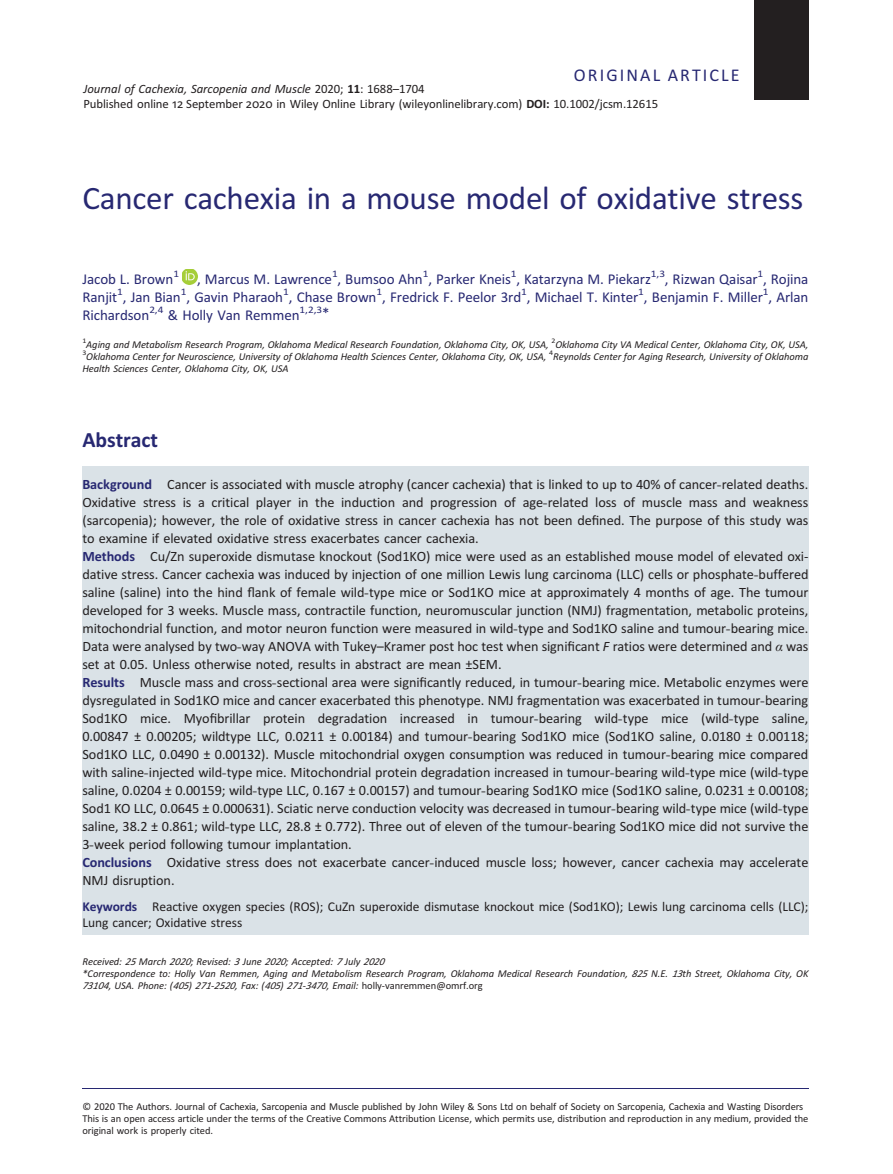
<style>
.page{position:relative;width:893px;height:1174px;background:#fff}
.page>*{position:absolute;margin:0;border:0;box-sizing:border-box;transform-origin:0 0}
.t1{font:33px "Adv TT9 d 59 b 7 b 4";color:#272872}
.t2{font:21.75px "Adv T Td 35102 ee.B";color:#272872}
.t3{font:18px "Adv TT9 d 59 b 7 b 4";letter-spacing:.12em;color:#272872}
.t4{font:15px/18px "Adv TT9 d 59 b 7 b 4";color:#272872;text-align:justify}
.t5{font:14.25px/18px "Adv TT9 d 59 b 7 b 4";color:#231f20}
.t6{font:13.5px/16.5px "Adv TT9 d 59 b 7 b 4";color:#231f20}
.t7{font:12.75px "Adv TT9 d 59 b 7 b 4";color:#231f20}
.t8{font:12.75px "Adv T Ta 749 c 674.I";color:#231f20}
.t9{font:10.5px/12px "Adv T Ta 749 c 674.I";color:#231f20;text-align:justify}
.t10{font:10.5px/12px "Adv TT9 d 59 b 7 b 4";color:#231f20}
.s1{font-family:"Adv TT7 b 515 deb"}
.s2{font-family:"Adv TT9 d 59 b 7 b 4"}
.s3{font-family:"Adv TT2 ffda 40 f.B"}
.s4{font-family:"Adv T Td 35102 ee.B"}
.s5{font-family:"Adv T Td 35102 ee.B";color:#272872}
.s6{font-family:"Adv P4 C4 E59"}
.s7{font-family:"Adv TT9 d 59 b 7 b 4+fb"}
.s8{font-style:inherit}
.s9{font-family:"Adv T Ta 749 c 674.I"}
.s10{font-family:"Adv TT73 b 978 ed.I"}
.s11{font-family:"Adv TT06 f 3545 d.I";font-style:italic}
</style>
<div class="page">
<div style="left:82px;top:466px;width:726px;height:468px;background:#dae2e7"></div>
<img style="left:182px;top:269px;width:15px;height:15px">
<div style="left:754px;top:0;width:54px;height:99px;background:#231f20"></div>
<hr style="left:82px;top:1088px;width:726px;height:1px;background:#272872">
<p class="t3" style="left:574px;top:69px;width:167px">ORIGINAL ARTICLE</p>
<p class="t8" style="left:83px;top:84px;width:343px">Journal of Cachexia, Sarcopenia and Muscle <span class="s1">2020</span><span class="s2">;</span> <span class="s3">11</span><span class="s2">:</span> <span class="s1">1688</span><span class="s2">–</span><span class="s1">1704</span></p>
<p class="t7" style="left:83px;top:99px;width:576px">Published online 12 September 2020 in Wiley Online Library (wileyonlinelibrary.com) <span class="s4">DOI:</span> <span class="s1">10</span>.<span class="s1">1002</span>/jcsm.<span class="s1">12615</span></p>
<h1 class="t1" style="left:82px;top:186px;width:722px">Cancer cachexia in a mouse model of oxidative stress</h1>
<p class="t4" style="left:82px;top:271px;width:727px">Jacob L. Brown<sup>1</sup> , Marcus M. Lawrence<sup>1</sup>, Bumsoo Ahn<sup>1</sup>, Parker Kneis<sup>1</sup>, Katarzyna M. Piekarz<sup>1</sup><sup>,</sup><sup>3</sup>, Rizwan Qaisar<sup>1</sup>, Rojina Ranjit<sup>1</sup>, Jan Bian<sup>1</sup>, Gavin Pharaoh<sup>1</sup>, Chase Brown<sup>1</sup>, Fredrick F. Peelor <span class="s1">3</span>rd<sup>1</sup>, Michael T. Kinter<sup>1</sup>, Benjamin F. Miller<sup>1</sup>, Arlan Richardson<sup>2</sup><sup>,</sup><sup>4</sup> &amp; Holly Van Remmen<sup>1</sup><sup>,</sup><sup>2</sup><sup>,</sup><sup>3</sup>*</p>
<p class="t9" style="left:82px;top:339px;width:727px"><sup>1</sup>Aging and Metabolism Research Program, Oklahoma Medical Research Foundation, Oklahoma City, OK, USA, <sup>2</sup>Oklahoma City VA Medical Center, Oklahoma City, OK, USA, <sup>3</sup>Oklahoma Center for Neuroscience, University of Oklahoma Health Sciences Center, Oklahoma City, OK, USA, <sup>4</sup>Reynolds Center for Aging Research, University of Oklahoma Health Sciences Center, Oklahoma City, OK, USA</p>
<h2 class="t2" style="left:82px;top:432px;width:77px">Abstract</h2>
<p class="t5" style="left:82px;top:476px;width:727px"><span class="s5">Background</span> Cancer is associated with muscle atrophy (cancer cachexia) that is linked to up to <span class="s1">40</span>% of cancer<span class="s6">-</span>related deaths.<br>Oxidative stress is a critical player in the induction and progression of age<span class="s6">-</span>related loss of muscle mass and weakness (sarcopenia); however, the role of oxidative stress in cancer cachexia has not been de<span class="s7">fi</span>ned. The purpose of this study was to examine if elevated oxidative stress exacerbates cancer cachexia.<br><span class="s5">Methods</span> Cu/Zn superoxide dismutase knockout (Sod<span class="s1">1</span>KO) mice were used as an established mouse model of elevated oxi&shy;dative stress. Cancer cachexia was induced by injection of one million Lewis lung carcinoma (LLC) cells or phosphate<span class="s6">-</span>buffered saline (saline) into the hind <span class="s7">fl</span>ank of female wild<span class="s6">-</span>type mice or Sod<span class="s1">1</span>KO mice at approximately <span class="s1">4</span> months of age. The tumour developed for <span class="s1">3</span> weeks. Muscle mass, contractile function, neuromuscular junction (NMJ) fragmentation, metabolic proteins, mitochondrial function, and motor neuron function were measured in wild<span class="s6">-</span>type and Sod<span class="s1">1</span>KO saline and tumour<span class="s6">-</span>bearing mice.<br>Data were analysed by two<span class="s6">-</span>way ANOVA with Tukey<span class="s8">–</span>Kramer post hoc test when signi<span class="s7">fi</span>cant <span class="s9">F</span> ratios were determined and <span class="s10">α</span> was set at <span class="s1">0</span>.<span class="s1">05</span>. Unless otherwise noted, results in abstract are mean ±SEM.<br><span class="s5">Results</span> Muscle mass and cross<span class="s6">-</span>sectional area were signi<span class="s7">fi</span>cantly reduced, in tumour<span class="s6">-</span>bearing mice. Metabolic enzymes were dysregulated in Sod<span class="s1">1</span>KO mice and cancer exacerbated this phenotype. NMJ fragmentation was exacerbated in tumour<span class="s6">-</span>bearing Sod<span class="s1">1</span>KO mice. Myo<span class="s7">fi</span>brillar protein degradation increased in tumour<span class="s6">-</span>bearing wild<span class="s6">-</span>type mice (wild<span class="s6">-</span>type saline, <span class="s1">0</span>.<span class="s1">00847</span> ± <span class="s1">0</span>.<span class="s1">00205</span>; wildtype LLC, <span class="s1">0</span>.<span class="s1">0211</span> ± <span class="s1">0</span>.<span class="s1">00184</span>) and tumour<span class="s6">-</span>bearing Sod<span class="s1">1</span>KO mice (Sod<span class="s1">1</span>KO saline, <span class="s1">0</span>.<span class="s1">0180</span> ± <span class="s1">0</span>.<span class="s1">00118</span>; Sod<span class="s1">1</span>KO LLC, <span class="s1">0</span>.<span class="s1">0490</span> ± <span class="s1">0</span>.<span class="s1">00132</span>). Muscle mitochondrial oxygen consumption was reduced in tumour<span class="s6">-</span>bearing mice compared with saline<span class="s6">-</span>injected wild<span class="s6">-</span>type mice. Mitochondrial protein degradation increased in tumour<span class="s6">-</span>bearing wild<span class="s6">-</span>type mice (wild<span class="s6">-</span>type saline, <span class="s1">0</span>.<span class="s1">0204</span> ± <span class="s1">0</span>.<span class="s1">00159</span>; wild<span class="s6">-</span>type LLC, <span class="s1">0</span>.<span class="s1">167</span> ± <span class="s1">0</span>.<span class="s1">00157</span>) and tumour<span class="s6">-</span>bearing Sod<span class="s1">1</span>KO mice (Sod<span class="s1">1</span>KO saline, <span class="s1">0</span>.<span class="s1">0231</span> ± <span class="s1">0</span>.<span class="s1">00108</span>; Sod<span class="s1">1</span> KO LLC, <span class="s1">0</span>.<span class="s1">0645</span> ± <span class="s1">0</span>.<span class="s1">000631</span>). Sciatic nerve conduction velocity was decreased in tumour<span class="s6">-</span>bearing wild<span class="s6">-</span>type mice (wild<span class="s6">-</span>type saline, <span class="s1">38</span>.<span class="s1">2</span> ± <span class="s1">0</span>.<span class="s1">861</span>; wild<span class="s6">-</span>type LLC, <span class="s1">28</span>.<span class="s1">8</span> ± <span class="s1">0</span>.<span class="s1">772</span>). Three out of eleven of the tumour<span class="s6">-</span>bearing Sod<span class="s1">1</span>KO mice did not survive the <span class="s1">3</span><span class="s6">-</span>week period following tumour implantation.<br><span class="s5">Conclusions</span> Oxidative stress does not exacerbate cancer<span class="s6">-</span>induced muscle loss; however, cancer cachexia may accelerate NMJ disruption.</p>
<p class="t6" style="left:82px;top:899px;width:727px"><span class="s5">Keywords</span> Reactive oxygen species (ROS); CuZn superoxide dismutase knockout mice (Sod<span class="s1">1</span>KO); Lewis lung carcinoma cells (LLC);<br>Lung cancer; Oxidative stress</p>
<p class="t9" style="left:82px;top:956px;width:727px;text-align:left">Received: <span class="s11">25</span> March <span class="s11">2020</span>; Revised: <span class="s11">3</span> June <span class="s11">2020</span>; Accepted: <span class="s11">7</span> July <span class="s11">2020<br></span>*Correspondence to: Holly Van Remmen, Aging and Metabolism Research Program, Oklahoma Medical Research Foundation, <span class="s11">825</span> N.E. <span class="s11">13</span>th Street, Oklahoma City, OK<br><span class="s11">73104</span>, USA. Phone: (<span class="s11">405</span>) <span class="s11">271</span>-<span class="s11">2520</span>, Fax: (<span class="s11">405</span>) <span class="s11">271</span>-<span class="s11">3470</span>, Email: <span class="s2">holly-vanremmen@omrf.org</span></p>
<p class="t10" style="left:82px;top:1101px;width:727px">© <span class="s1">2020</span> The Authors. Journal of Cachexia, Sarcopenia and Muscle published by John Wiley &amp; Sons Ltd on behalf of Society on Sarcopenia, Cachexia and Wasting Disorders<br>This is an open access article under the terms of the Creative Commons Attribution License, which permits use, distribution and reproduction in any medium, provided the original work is properly cited.</p>
</div>
